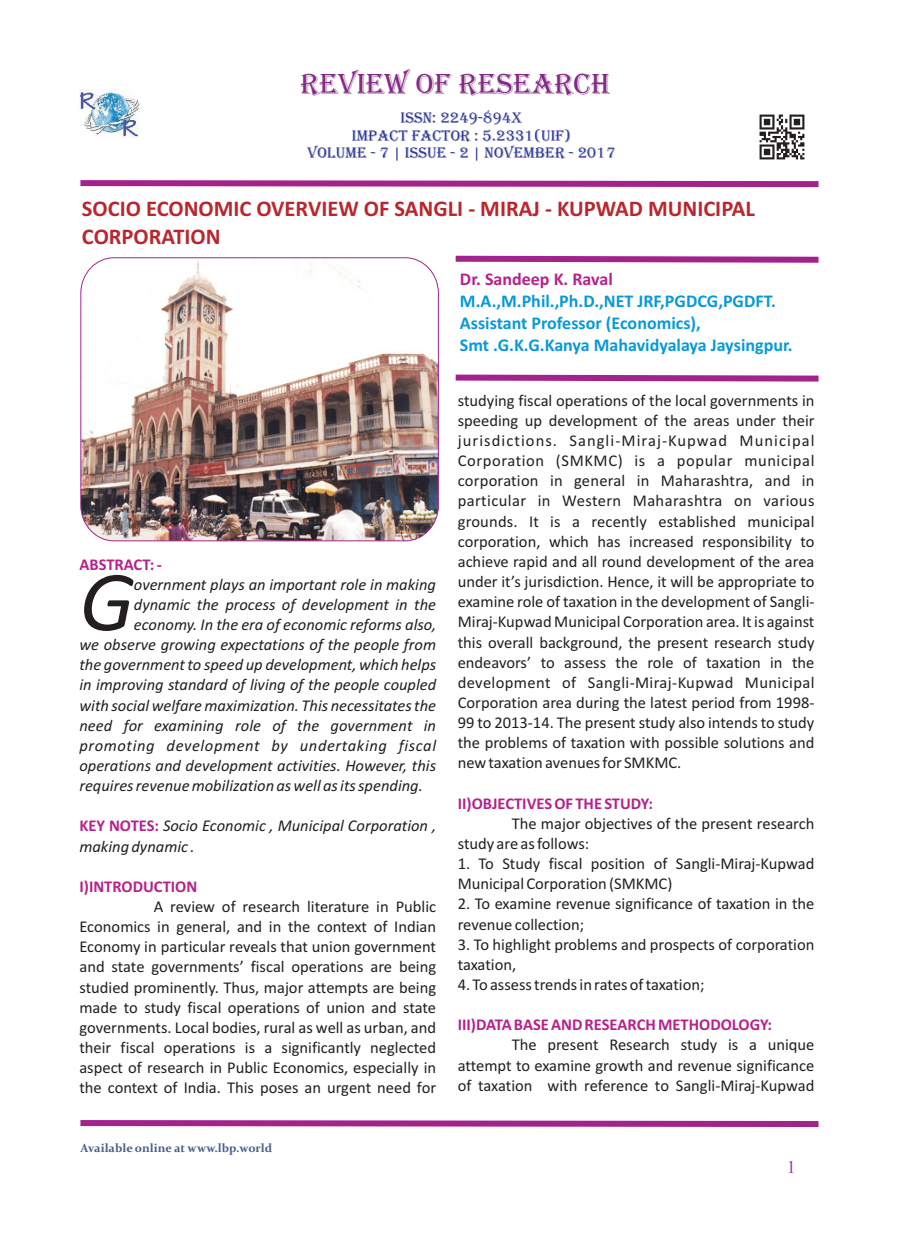
<style>
.page{position:relative;width:898px;height:1242px;background:#fff}
.page>*{position:absolute;margin:0;border:0;box-sizing:border-box;transform-origin:0 0}
.t1{font:italic 86.25px "Calibri";color:#231f20}
.t2{font:30px "Algerian";color:#852986}
.t3{font:700 22.5px/27.5px "Calibri";color:#b9272e}
.t4{font:700 18px/21.9px "Calibri";color:#0899d9}
.t5{font:700 18px "Calibri";color:#b6218b}
.t6{font:18px "Times New Roman";color:#9c3d96}
.t7{font:16.5px/20.1px "Calibri";color:#231f20}
.t8{font:italic 16.5px "Calibri";color:#231f20}
.t9{font:700 16.5px "Calibri";color:#b6218b}
.t10{font:italic 16.5px "Calibri";letter-spacing:.035em;color:#231f20}
.t11{font:15.75px/17.5px "Algerian";color:#2a3594;text-align:center}
.t12{font:700 12px "Constantia";color:#485e88}
.s1{font-weight:700;font-style:normal;color:#b6218b}
</style>
<div class="page">
<svg style="left:80px;top:1120px;width:739px;height:7px"></svg>
<img style="left:81px;top:258px;width:357px;height:283px;border-radius:34px">
<div style="left:80px;top:257px;width:358px;height:284px;border:1px solid #a2238e;border-radius:34px"></div>
<svg style="left:455px;top:255px;width:364px;height:8px"></svg>
<svg style="left:455px;top:374px;width:364px;height:8px"></svg>
<svg style="left:80px;top:180px;width:739px;height:8px"></svg>
<img style="left:759px;top:114px;width:46px;height:46px">
<img style="left:80px;top:89px;width:60px;height:49px">
<h2 class="t2" style="left:300px;top:68px;width:311px">REVIEW OF RESEARCH</h2>
<p class="t11" style="left:307px;top:109px;width:309px">ISSN: 2249-894X<br>IMPACT FACTOR : 5.2331(UIF)<br>VOLUME - 7 | ISSUE - 2 | NOVEMBER - 2017</p>
<h3 class="t3" style="left:82px;top:197px;width:674px">SOCIO ECONOMIC OVERVIEW OF SANGLI - MIRAJ - KUPWAD MUNICIPAL<br>CORPORATION</h3>
<p class="t9" style="left:79px;top:557px;width:84px">ABSTRACT: -</p>
<h1 class="t1" style="left:79px;top:565px;width:56px">G</h1>
<p class="t8" style="left:134px;top:577px;width:303px">overnment plays an important role in making</p>
<p class="t8" style="left:134px;top:597px;width:304px">dynamic the process of development in the</p>
<p class="t8" style="left:134px;top:617px;width:304px">economy. In the era of economic reforms also,</p>
<p class="t8" style="left:79px;top:638px;width:358px">we observe growing expectations of the people from</p>
<p class="t8" style="left:79px;top:658px;width:358px">the government to speed up development, which helps</p>
<p class="t8" style="left:79px;top:678px;width:358px">in improving standard of living of the people coupled</p>
<p class="t8" style="left:79px;top:698px;width:358px">with social welfare maximization. This necessitates the</p>
<p class="t8" style="left:79px;top:718px;width:358px">need for examining role of the government in</p>
<p class="t10" style="left:79px;top:738px;width:358px">promoting development by undertaking fiscal</p>
<p class="t8" style="left:79px;top:758px;width:358px">operations and development activities. However, this</p>
<p class="t8" style="left:79px;top:779px;width:345px">requires revenue mobilization as well as its spending.</p>
<p class="t8" style="left:79px;top:819px;width:358px"><span class="s1">KEY NOTES:</span> Socio Economic , Municipal Corporation ,</p>
<p class="t8" style="left:79px;top:839px;width:116px">making dynamic .</p>
<p class="t9" style="left:79px;top:879px;width:119px">I)INTRODUCTION</p>
<p class="t7" style="left:79px;top:898px;width:358px;text-align:justify;text-indent:74px">A review of research literature in Public Economics in general, and in the context of Indian Economy in particular reveals that union government and state governments’ fiscal operations are being studied prominently. Thus, major attempts are being made to study fiscal operations of union and state governments. Local bodies, rural as well as urban, and their fiscal operations is a significantly neglected aspect of research in Public Economics, especially in the context of India. This poses an urgent need for</p>
<p class="t12" style="left:81px;top:1143px;width:193px">Available online at www.lbp.world</p>
<p class="t5" style="left:460px;top:271px;width:154px">Dr. Sandeep K. Raval</p>
<p class="t4" style="left:460px;top:291px;width:334px">M.A.,M.Phil.,Ph.D.,NET JRF,PGDCG,PGDFT.<br>Assistant Professor (Economics),<br>Smt .G.K.G.Kanya Mahavidyalaya Jaysingpur.</p>
<p class="t7" style="left:457px;top:391px;width:358px;text-align:justify">studying fiscal operations of the local governments in speeding up development of the areas under their jurisdictions. Sangli-Miraj-Kupwad Municipal Corporation (SMKMC) is a popular municipal corporation in general in Maharashtra, and in particular in Western Maharashtra on various grounds. It is a recently established municipal corporation, which has increased responsibility to achieve rapid and all round development of the area under it’s jurisdiction. Hence, it will be appropriate to examine role of taxation in the development of Sangli-Miraj-Kupwad Municipal Corporation area. It is against this overall background, the present research study endeavors’ to assess the role of taxation in the development of Sangli-Miraj-Kupwad Municipal Corporation area during the latest period from 1998- 99 to 2013-14. The present study also intends to study the problems of taxation with possible solutions and new taxation avenues for SMKMC.</p>
<p class="t9" style="left:457px;top:796px;width:197px">II)OBJECTIVES OF THE STUDY:</p>
<p class="t7" style="left:457px;top:814px;width:358px;text-indent:54px">The major objectives of the present research study are as follows:</p>
<p class="t7" style="left:457px;top:855px;width:358px">1. To Study fiscal position of Sangli-Miraj-Kupwad<br>Municipal Corporation (SMKMC)</p>
<p class="t7" style="left:457px;top:895px;width:358px">2. To examine revenue significance of taxation in the revenue collection;</p>
<p class="t7" style="left:457px;top:935px;width:358px">3. To highlight problems and prospects of corporation taxation,</p>
<p class="t7" style="left:457px;top:976px;width:248px">4. To assess trends in rates of taxation;</p>
<p class="t9" style="left:457px;top:1018px;width:316px">III)DATA BASE AND RESEARCH METHODOLOGY:</p>
<p class="t7" style="left:457px;top:1036px;width:358px;text-align:justify;text-indent:54px">The present Research study is a unique attempt to examine growth and revenue significance of taxation with reference to Sangli-Miraj-Kupwad</p>
<p class="t6" style="left:786px;top:1160px;width:10px">1</p>
</div>
